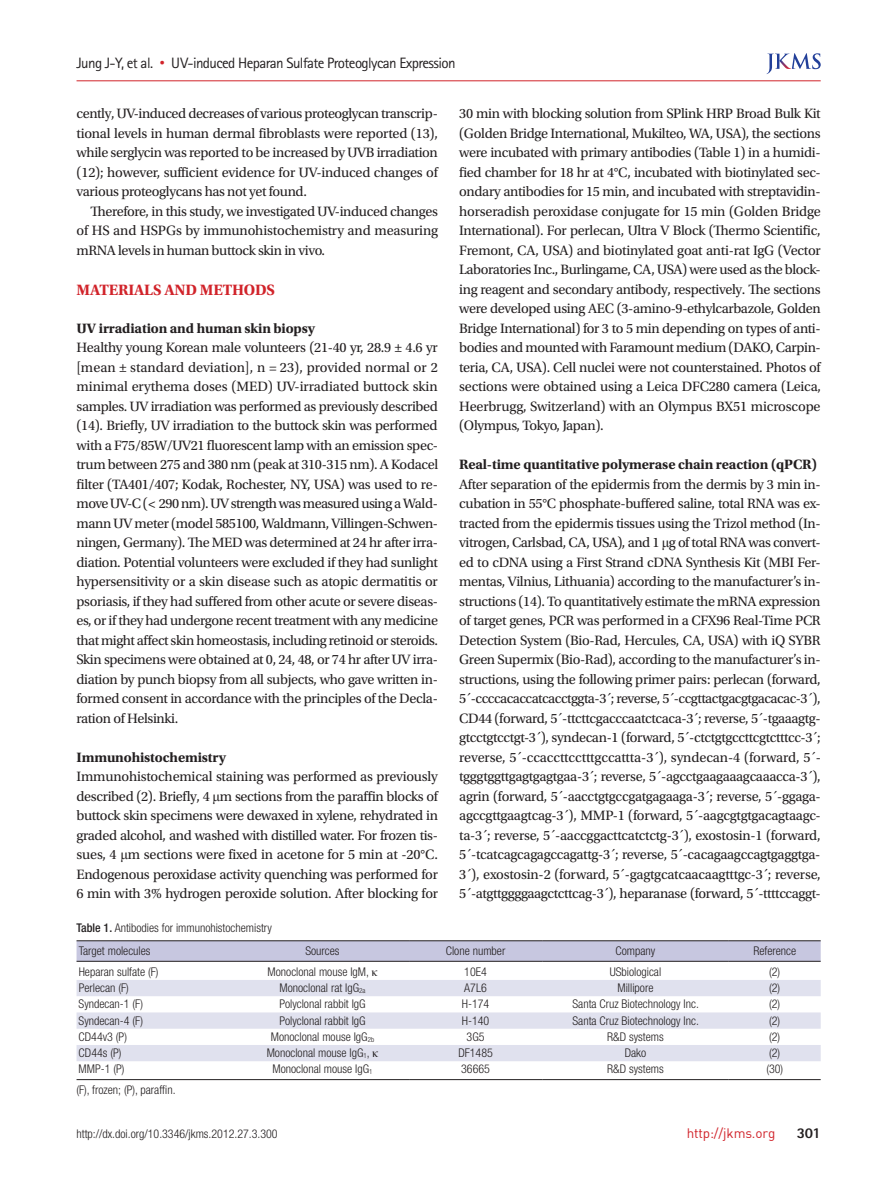
<style>
.page{position:relative;width:893px;height:1191px;background:#fff}
.page>*{position:absolute;margin:0;border:0;box-sizing:border-box;transform-origin:0 0}
.t1{font:700 15.75px "Utopia Std";letter-spacing:-.01em;color:#d1232a}
.t2{font:15px "Rotis Sans Serif Std";letter-spacing:-.04em;color:#231f20}
.t3{font:800 15px "Rotis Sans Serif Std";color:#231f20}
.t4{font:14.25px/19.5px "Utopia Std";letter-spacing:-.025em;color:#231f20;text-align:justify}
.t5{font:700 14.25px "Utopia Std";letter-spacing:-.01em;color:#231f20}
.t6{font:13.5px "Dinreg";letter-spacing:-.01em;color:#d1232a}
.t7{font:300 condensed 12px/23px "Helvetica Neue LT Std";color:#231f20}
.s1{font-family:"Dotum";color:#d1232a}
.s2{font-family:"Times New Roman"}
.s3{font-weight:500}
.s4{font-family:"Times New Roman";font-weight:400;font-stretch:normal}
.s5{font-size:7.05px}
</style>
<div class="page">
<hr style="left:77px;top:80px;width:744px;height:1px;background:#d1232a">
<svg style="left:766px;top:53px;width:55px;height:21px"></svg>
<svg style="left:77px;top:941px;width:744px;height:20px;background:#c2c2db"></svg>
<svg style="left:77px;top:980px;width:744px;height:81px;fill:#e0e1ee"></svg>
<hr style="left:77px;top:940px;width:159px;height:1px;background:#231f20">
<hr style="left:236px;top:940px;width:173px;height:1px;background:#231f20">
<hr style="left:409px;top:940px;width:133px;height:1px;background:#231f20">
<hr style="left:542px;top:940px;width:187px;height:1px;background:#231f20">
<hr style="left:729px;top:940px;width:92px;height:1px;background:#231f20">
<hr style="left:77px;top:961px;width:159px;height:1px;background:#231f20">
<hr style="left:236px;top:961px;width:173px;height:1px;background:#231f20">
<hr style="left:409px;top:961px;width:133px;height:1px;background:#231f20">
<hr style="left:542px;top:961px;width:187px;height:1px;background:#231f20">
<hr style="left:729px;top:961px;width:92px;height:1px;background:#231f20">
<hr style="left:77px;top:1079px;width:159px;height:1px;background:#231f20">
<hr style="left:236px;top:1079px;width:173px;height:1px;background:#231f20">
<hr style="left:409px;top:1079px;width:133px;height:1px;background:#231f20">
<hr style="left:542px;top:1079px;width:187px;height:1px;background:#231f20">
<hr style="left:729px;top:1079px;width:92px;height:1px;background:#231f20">
<p class="t2" style="left:77px;top:54px;width:381px">Jung J-Y, et al. <span class="s1">•</span> UV-induced Heparan Sulfate Proteoglycan Expression</p>
<p class="t4" style="left:77px;top:104px;width:363px">cently, UV-induced decreases of various proteoglycan transcrip&shy;tional levels in human dermal fibroblasts were reported (13), while serglycin was reported to be increased by UVB irradiation (12); however, sufficient evidence for UV-induced changes of various proteoglycans has not yet found.</p>
<p class="t4" style="left:77px;top:201px;width:363px;text-indent:14px">Therefore, in this study, we investigated UV-induced changes of HS and HSPGs by immunohistochemistry and measuring mRNA levels in human buttock skin in vivo.</p>
<p class="t1" style="left:77px;top:280px;width:200px">MATERIALS AND METHODS</p>
<p class="t5" style="left:77px;top:320px;width:240px">UV irradiation and human skin biopsy</p>
<p class="t4" style="left:77px;top:338px;width:363px">Healthy young Korean male volunteers (21-40 yr, 28.9 ± 4.6 yr [mean ± standard deviation], n = 23), provided normal or 2 minimal erythema doses (MED) UV-irradiated buttock skin samples. UV irradiation was performed as previously described (14). Briefly, UV irradiation to the buttock skin was performed with a F75/85W/UV21 fluorescent lamp with an emission spec&shy;trum between 275 and 380 nm (peak at 310-315 nm). A Kodacel filter (TA401/407; Kodak, Rochester, NY, USA) was used to re&shy;move UV-C (&lt; 290 nm). UV strength was measured using a Wald&shy;mann UV meter (model 585100, Waldmann, Villingen-Schwen&shy;ningen, Germany). The MED was determined at 24 hr after irra&shy;diation. Potential volunteers were excluded if they had sunlight hypersensitivity or a skin disease such as atopic dermatitis or psoriasis, if they had suffered from other acute or severe diseas&shy;es, or if they had undergone recent treatment with any medicine that might affect skin homeostasis, including retinoid or steroids.<br>Skin specimens were obtained at 0, 24, 48, or 74 hr after UV irra&shy;diation by punch biopsy from all subjects, who gave written in&shy;formed consent in accordance with the principles of the Decla&shy;ration of Helsinki.</p>
<p class="t5" style="left:77px;top:749px;width:151px">Immunohistochemistry</p>
<p class="t4" style="left:77px;top:767px;width:363px">Immunohistochemical staining was performed as previously described (2). Briefly, 4 <span class="s2">μ</span>m sections from the paraffin blocks of buttock skin specimens were dewaxed in xylene, rehydrated in graded alcohol, and washed with distilled water. For frozen tis&shy;sues, 4 <span class="s2">μ</span>m sections were fixed in acetone for 5 min at -20°C.<br>Endogenous peroxidase activity quenching was performed for 6 min with 3% hydrogen peroxide solution. After blocking for</p>
<p class="t4" style="left:459px;top:104px;width:363px">30 min with blocking solution from SPlink HRP Broad Bulk Kit (Golden Bridge International, Mukilteo, WA, USA), the sections were incubated with primary antibodies (Table 1) in a humidi&shy;fied chamber for 18 hr at 4°C, incubated with biotinylated sec&shy;ondary antibodies for 15 min, and incubated with streptavidin&shy;horseradish peroxidase conjugate for 15 min (Golden Bridge International). For perlecan, Ultra V Block (Thermo Scientific, Fremont, CA, USA) and biotinylated goat anti-rat IgG (Vector Laboratories Inc., Burlingame, CA, USA) were used as the block&shy;ing reagent and secondary antibody, respectively. The sections were developed using AEC (3-amino-9-ethylcarbazole, Golden Bridge International) for 3 to 5 min depending on types of anti&shy;bodies and mounted with Faramount medium (DAKO, Carpin&shy;teria, CA, USA). Cell nuclei were not counterstained. Photos of sections were obtained using a Leica DFC280 camera (Leica, Heerbrugg, Switzerland) with an Olympus BX51 microscope (Olympus, Tokyo, Japan).</p>
<p class="t5" style="left:459px;top:456px;width:360px">Real-time quantitative polymerase chain reaction (qPCR)</p>
<p class="t4" style="left:459px;top:474px;width:363px">After separation of the epidermis from the dermis by 3 min in&shy;cubation in 55°C phosphate-buffered saline, total RNA was ex&shy;tracted from the epidermis tissues using the Trizol method (In&shy;vitrogen, Carlsbad, CA, USA), and 1 <span class="s2">μ</span>g of total RNA was convert&shy;ed to cDNA using a First Strand cDNA Synthesis Kit (MBI Fer&shy;mentas, Vilnius, Lithuania) according to the manufacturer’s in&shy;structions (14). To quantitatively estimate the mRNA expression of target genes, PCR was performed in a CFX96 Real-Time PCR Detection System (Bio-Rad, Hercules, CA, USA) with iQ SYBR Green Supermix (Bio-Rad), according to the manufacturer’s in&shy;structions, using the following primer pairs: perlecan (forward, 5´-ccccacaccatcacctggta-3´; reverse, 5´-ccgttactgacgtgacacac-3´), CD44 (forward, 5´-ttcttcgacccaatctcaca-3´; reverse, 5´-tgaaagtg&shy;gtcctgtcctgt-3´), syndecan-1 (forward, 5´-ctctgtgccttcgtctttcc-3´; reverse, 5´-ccaccttcctttgccattta-3´), syndecan-4 (forward, 5´- tgggtggttgagtgagtgaa-3´; reverse, 5´-agcctgaagaaagcaaacca-3´), agrin (forward, 5´-aacctgtgccgatgagaaga-3´; reverse, 5´-ggaga&shy;agccgttgaagtcag-3´), MMP-1 (forward, 5´-aagcgtgtgacagtaagc&shy;ta-3´; reverse, 5´-aaccggacttcatctctg-3´), exostosin-1 (forward, 5´-tcatcagcagagccagattg-3´; reverse, 5´-cacagaagccagtgaggtga-3´), exostosin-2 (forward, 5´-gagtgcatcaacaagtttgc-3´; reverse, 5´-atgttggggaagctcttcag-3´), heparanase (forward, 5´-ttttccaggt-</p>
<p class="t7" style="left:77px;top:916px;width:197px"><span class="s3">Table 1.</span> Antibodies for immunohistochemistry<br>Target molecules</p>
<p class="t7" style="left:305px;top:939px;width:36px">Sources</p>
<p class="t7" style="left:446px;top:939px;width:61px">Clone number</p>
<p class="t7" style="left:616px;top:939px;width:41px">Company</p>
<p class="t7" style="left:753px;top:939px;width:44px">Reference</p>
<p class="t7" style="left:79px;top:960px;width:81px">Heparan sulfate (F)</p>
<p class="t7" style="left:268px;top:960px;width:111px">Monoclonal mouse IgM, <span class="s4">κ</span></p>
<p class="t7" style="left:464px;top:960px;width:24px">10E4</p>
<p class="t7" style="left:610px;top:960px;width:53px">USbiological</p>
<p class="t7" style="left:769px;top:960px;width:13px">(2)</p>
<p class="t7" style="left:79px;top:976px;width:52px">Perlecan (F)</p>
<p class="t7" style="left:279px;top:976px;width:88px">Monoclonal rat IgG<span class="s5">2a</span></p>
<p class="t7" style="left:464px;top:976px;width:24px">A7L6</p>
<p class="t7" style="left:617px;top:976px;width:37px">Millipore</p>
<p class="t7" style="left:769px;top:976px;width:13px">(2)</p>
<p class="t7" style="left:79px;top:992px;width:66px">Syndecan-1 (F)</p>
<p class="t7" style="left:279px;top:992px;width:88px">Polyclonal rabbit IgG</p>
<p class="t7" style="left:462px;top:992px;width:29px">H-174</p>
<p class="t7" style="left:573px;top:992px;width:128px">Santa Cruz Biotechnology Inc.</p>
<p class="t7" style="left:769px;top:992px;width:13px">(2)</p>
<p class="t7" style="left:79px;top:1008px;width:66px">Syndecan-4 (F)</p>
<p class="t7" style="left:279px;top:1008px;width:88px">Polyclonal rabbit IgG</p>
<p class="t7" style="left:462px;top:1008px;width:29px">H-140</p>
<p class="t7" style="left:572px;top:1008px;width:128px">Santa Cruz Biotechnology Inc.</p>
<p class="t7" style="left:769px;top:1008px;width:13px">(2)</p>
<p class="t7" style="left:79px;top:1025px;width:50px">CD44v3 (P)</p>
<p class="t7" style="left:271px;top:1025px;width:105px">Monoclonal mouse IgG<span class="s5">2b</span></p>
<p class="t7" style="left:467px;top:1025px;width:19px">3G5</p>
<p class="t7" style="left:607px;top:1025px;width:58px">R&amp;D systems</p>
<p class="t7" style="left:769px;top:1025px;width:13px">(2)</p>
<p class="t7" style="left:79px;top:1041px;width:44px">CD44s (P)</p>
<p class="t7" style="left:267px;top:1041px;width:113px">Monoclonal mouse IgG<span class="s5">1</span>, <span class="s4">κ</span></p>
<p class="t7" style="left:458px;top:1041px;width:36px">DF1485</p>
<p class="t7" style="left:625px;top:1041px;width:23px">Dako</p>
<p class="t7" style="left:769px;top:1041px;width:13px">(2)</p>
<p class="t7" style="left:79px;top:1057px;width:47px">MMP-1 (P)</p>
<p class="t7" style="left:272px;top:1057px;width:102px">Monoclonal mouse IgG<span class="s5">1</span></p>
<p class="t7" style="left:461px;top:1057px;width:30px">36665</p>
<p class="t7" style="left:607px;top:1057px;width:58px">R&amp;D systems</p>
<p class="t7" style="left:766px;top:1057px;width:18px">(30)</p>
<p class="t7" style="left:77px;top:1078px;width:101px">(F), frozen; (P), paraffin.</p>
<p class="t7" style="left:77px;top:1122px;width:203px">http://dx.doi.org/10.3346/jkms.2012.27.3.300</p>
<p class="t6" style="left:687px;top:1124px;width:90px">http://jkms.org</p>
<p class="t3" style="left:797px;top:1123px;width:25px">301</p>
</div>
